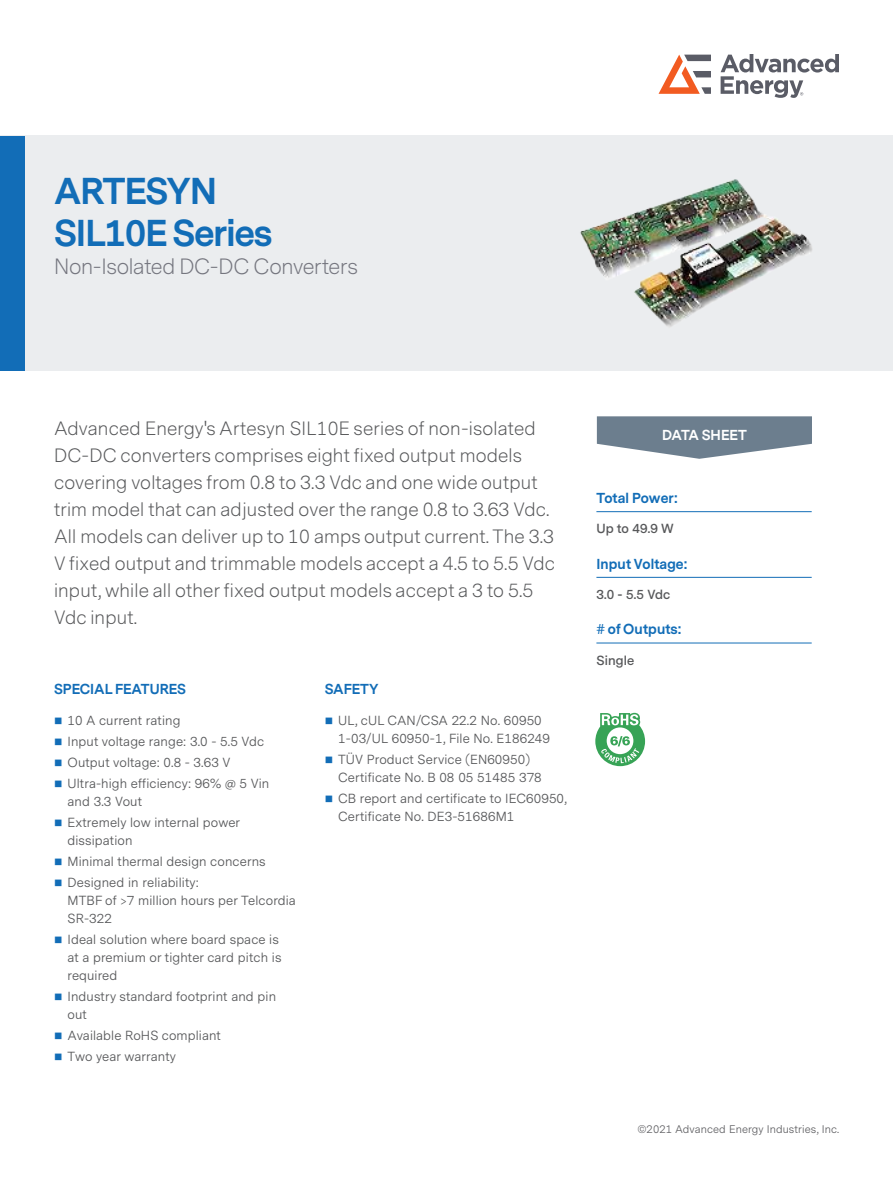
<style>
.page{position:relative;width:893px;height:1188px;background:#fff}
.page>*{position:absolute;margin:0;border:0;box-sizing:border-box;transform-origin:0 0}
.t1{font:700 34.95px/41.8px "Messina Sans";letter-spacing:-.025em;color:#126db7}
.t2{font:300 20.55px "Messina Sans";letter-spacing:-.015em;color:#75767f}
.t3{font:300 18px/27px "Messina Sans";letter-spacing:.01em;color:#57585a}
.t4{font:700 13.5px "Messina Sans";color:#126db7}
.t5{font:700 13.5px "Messina Sans";color:#fff}
.t6{font:13.2px/18px "Messina Sans";letter-spacing:.01em;color:#57585a}
.t7{font:600 13.2px "Messina Sans";letter-spacing:.01em;color:#57585a}
.t8{font:11.1px "Messina Sans";letter-spacing:.01em;color:#636366}
.s1{color:#126db7}
</style>
<div class="page">
<div style="left:0;top:136px;width:893px;height:235px;background:#ebedef"></div>
<div style="left:0;top:136px;width:24px;height:235px;background:#126db7"></div>
<svg style="left:597px;top:416px;width:215px;height:43px"></svg>
<hr style="left:596px;top:511px;width:216px;height:1px;background:#126db7">
<hr style="left:596px;top:577px;width:216px;height:1px;background:#126db7">
<hr style="left:596px;top:643px;width:216px;height:1px;background:#126db7">
<svg style="left:595px;top:713px;width:50px;height:53px"></svg>
<img style="left:580px;top:179px;width:232px;height:148px">
<svg style="left:658px;top:55px;width:53px;height:39px"></svg>
<svg style="left:721px;top:54px;width:118px;height:44px"></svg>
<h1 class="t1" style="left:54px;top:171px;width:220px">ARTESYN<br>SIL10E Series</h1>
<h2 class="t2" style="left:54px;top:253px;width:305px">Non-Isolated DC-DC Converters</h2>
<p class="t3" style="left:54px;top:415px;width:502px">Advanced Energy's Artesyn SIL10E series of non-isolated DC-DC converters comprises eight fixed output models covering voltages from 0.8 to 3.3 Vdc and one wide output trim model that can adjusted over the range 0.8 to 3.63 Vdc.<br>All models can deliver up to 10 amps output current. The 3.3<br>V fixed output and trimmable models accept a 4.5 to 5.5 Vdc input, while all other fixed output models accept a 3 to 5.5<br>Vdc input.</p>
<p class="t4" style="left:54px;top:680px;width:134px">SPECIAL FEATURES</p>
<p class="t6" style="left:54px;top:712px;width:128px"><span class="s1">■</span> 10 A current rating</p>
<p class="t6" style="left:54px;top:733px;width:212px"><span class="s1">■</span> Input voltage range: 3.0 - 5.5 Vdc</p>
<p class="t6" style="left:54px;top:754px;width:178px"><span class="s1">■</span> Output voltage: 0.8 - 3.63 V</p>
<p class="t6" style="left:68px;top:775px;width:203px;text-indent:-14px"><span class="s1">■</span> Ultra-high efficiency: 96% @ 5 Vin and 3.3 Vout</p>
<p class="t6" style="left:68px;top:814px;width:174px;text-indent:-14px"><span class="s1">■</span> Extremely low internal power dissipation</p>
<p class="t6" style="left:54px;top:853px;width:213px"><span class="s1">■</span> Minimal thermal design concerns</p>
<p class="t6" style="left:68px;top:874px;width:230px;text-indent:-14px"><span class="s1">■</span> Designed in reliability:<br>MTBF of &gt;7 million hours per Telcordia<br>SR-322</p>
<p class="t6" style="left:68px;top:931px;width:216px;text-indent:-14px"><span class="s1">■</span> Ideal solution where board space is at a premium or tighter card pitch is required</p>
<p class="t6" style="left:68px;top:988px;width:210px;text-indent:-14px"><span class="s1">■</span> Industry standard footprint and pin out</p>
<p class="t6" style="left:54px;top:1027px;width:168px"><span class="s1">■</span> Available RoHS compliant</p>
<p class="t6" style="left:54px;top:1048px;width:123px"><span class="s1">■</span> Two year warranty</p>
<p class="t4" style="left:325px;top:680px;width:55px">SAFETY</p>
<p class="t6" style="left:338px;top:712px;width:213px;text-indent:-14px"><span class="s1">■</span> UL, cUL CAN/CSA 22.2 No. 60950<br>1-03/UL 60950-1, File No. E186249</p>
<p class="t6" style="left:338px;top:751px;width:205px;text-indent:-14px"><span class="s1">■</span> TÜV Product Service (EN60950)<br>Certificate No. B 08 05 51485 378</p>
<p class="t6" style="left:338px;top:790px;width:230px;text-indent:-14px"><span class="s1">■</span> CB report and certificate to IEC60950,<br>Certificate No. DE3-51686M1</p>
<p class="t5" style="left:662px;top:425px;width:86px">DATA SHEET</p>
<p class="t4" style="left:596px;top:488px;width:83px">Total Power:</p>
<p class="t7" style="left:596px;top:521px;width:79px">Up to 49.9 W</p>
<p class="t4" style="left:596px;top:554px;width:92px">Input Voltage:</p>
<p class="t7" style="left:596px;top:587px;width:76px">3.0 - 5.5 Vdc</p>
<p class="t4" style="left:596px;top:620px;width:86px"># of Outputs:</p>
<p class="t7" style="left:596px;top:652px;width:39px">Single</p>
<p class="t8" style="left:637px;top:1122px;width:203px">©2021 Advanced Energy Industries, Inc.</p>
</div>
